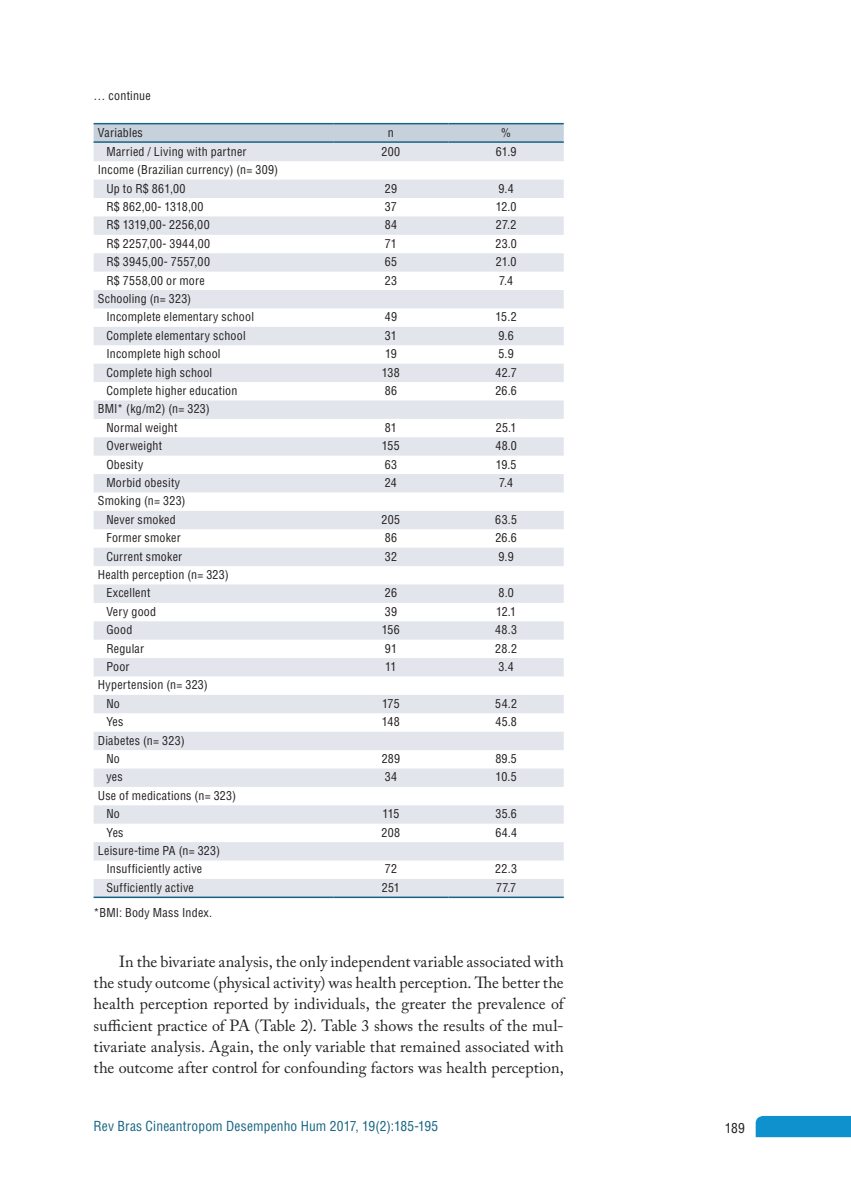
<style>
.page{position:relative;width:851px;height:1191px;background:#fff}
.page>*{position:absolute;margin:0;border:0;box-sizing:border-box;transform-origin:0 0}
.t1{font:16.05px/21.3px "Adobe Caslon Pro";color:#231f20;text-align:justify}
.t2{font:condensed 13.5px "Helvetica LT Std";letter-spacing:.01em;color:#166483}
.t3{font:condensed 13.5px "Helvetica LT Std";color:#231f20}
.t4{font:condensed 12px/18.5px "Helvetica LT Std";letter-spacing:.02em;color:#231f20}
</style>
<div class="page">
<div style="left:755px;top:1116px;width:95px;height:21px;background:#0f91cd"></div>
<div style="left:94px;top:124px;width:469px;height:17px;background:#c7d1db"></div>
<svg style="left:94px;top:143px;width:469px;height:753px;fill:#eaedf1"></svg>
<hr style="left:94px;top:123px;width:239px;height:1px;background:#166483">
<hr style="left:333px;top:123px;width:115px;height:1px;background:#166483">
<hr style="left:448px;top:123px;width:115px;height:1px;background:#166483">
<hr style="left:94px;top:141px;width:239px;height:2px;background:#166483">
<hr style="left:333px;top:141px;width:115px;height:2px;background:#166483">
<hr style="left:448px;top:141px;width:115px;height:2px;background:#166483">
<hr style="left:94px;top:896px;width:239px;height:2px;background:#166483">
<hr style="left:333px;top:896px;width:115px;height:2px;background:#166483">
<hr style="left:448px;top:896px;width:115px;height:2px;background:#166483">
<p class="t4" style="left:94px;top:86px;width:59px">… continue</p>
<p class="t4" style="left:98px;top:123px;width:47px">Variables</p>
<p class="t4" style="left:388px;top:123px;width:7px">n</p>
<p class="t4" style="left:501px;top:123px;width:11px">%</p>
<p class="t4" style="left:106px;top:142px;width:142px">Married / Living with partner</p>
<p class="t4" style="left:381px;top:142px;width:20px">200</p>
<p class="t4" style="left:495px;top:142px;width:22px">61.9</p>
<p class="t4" style="left:106px;top:160px;width:173px;text-indent:-9px">Income (Brazilian currency) (n= 309)<br>Up to R$ 861,00</p>
<p class="t4" style="left:384px;top:179px;width:14px">29</p>
<p class="t4" style="left:498px;top:179px;width:17px">9.4</p>
<p class="t4" style="left:106px;top:197px;width:99px">R$ 862,00- 1318,00</p>
<p class="t4" style="left:385px;top:197px;width:14px">37</p>
<p class="t4" style="left:495px;top:197px;width:22px">12.0</p>
<p class="t4" style="left:106px;top:216px;width:105px">R$ 1319,00- 2256,00</p>
<p class="t4" style="left:384px;top:216px;width:14px">84</p>
<p class="t4" style="left:496px;top:216px;width:22px">27.2</p>
<p class="t4" style="left:106px;top:234px;width:105px">R$ 2257,00- 3944,00</p>
<p class="t4" style="left:385px;top:234px;width:14px">71</p>
<p class="t4" style="left:495px;top:234px;width:23px">23.0</p>
<p class="t4" style="left:106px;top:252px;width:105px">R$ 3945,00- 7557,00</p>
<p class="t4" style="left:384px;top:252px;width:14px">65</p>
<p class="t4" style="left:495px;top:252px;width:22px">21.0</p>
<p class="t4" style="left:106px;top:271px;width:100px">R$ 7558,00 or more</p>
<p class="t4" style="left:385px;top:271px;width:14px">23</p>
<p class="t4" style="left:499px;top:271px;width:16px">7.4</p>
<p class="t4" style="left:106px;top:289px;width:149px;text-indent:-9px">Schooling (n= 323)<br>Incomplete elementary school</p>
<p class="t4" style="left:385px;top:308px;width:14px">49</p>
<p class="t4" style="left:495px;top:308px;width:23px">15.2</p>
<p class="t4" style="left:106px;top:326px;width:141px">Complete elementary school</p>
<p class="t4" style="left:385px;top:326px;width:14px">31</p>
<p class="t4" style="left:498px;top:326px;width:17px">9.6</p>
<p class="t4" style="left:106px;top:344px;width:116px">Incomplete high school</p>
<p class="t4" style="left:385px;top:344px;width:13px">19</p>
<p class="t4" style="left:498px;top:344px;width:17px">5.9</p>
<p class="t4" style="left:106px;top:363px;width:107px">Complete high school</p>
<p class="t4" style="left:382px;top:363px;width:19px">138</p>
<p class="t4" style="left:495px;top:363px;width:23px">42.7</p>
<p class="t4" style="left:106px;top:381px;width:133px">Complete higher education</p>
<p class="t4" style="left:384px;top:381px;width:14px">86</p>
<p class="t4" style="left:495px;top:381px;width:23px">26.6</p>
<p class="t4" style="left:106px;top:400px;width:105px;text-indent:-9px">BMI* (kg/m2) (n= 323)<br>Normal weight</p>
<p class="t4" style="left:385px;top:418px;width:14px">81</p>
<p class="t4" style="left:495px;top:418px;width:22px">25.1</p>
<p class="t4" style="left:106px;top:436px;width:57px">Overweight</p>
<p class="t4" style="left:382px;top:436px;width:19px">155</p>
<p class="t4" style="left:495px;top:436px;width:23px">48.0</p>
<p class="t4" style="left:106px;top:455px;width:39px">Obesity</p>
<p class="t4" style="left:384px;top:455px;width:14px">63</p>
<p class="t4" style="left:495px;top:455px;width:22px">19.5</p>
<p class="t4" style="left:106px;top:473px;width:75px">Morbid obesity</p>
<p class="t4" style="left:385px;top:473px;width:13px">24</p>
<p class="t4" style="left:499px;top:473px;width:16px">7.4</p>
<p class="t4" style="left:98px;top:491px;width:89px;text-align:center">Smoking (n= 323)<br>Never smoked</p>
<p class="t4" style="left:381px;top:510px;width:20px">205</p>
<p class="t4" style="left:495px;top:510px;width:23px">63.5</p>
<p class="t4" style="left:106px;top:528px;width:76px">Former smoker</p>
<p class="t4" style="left:384px;top:528px;width:14px">86</p>
<p class="t4" style="left:495px;top:528px;width:23px">26.6</p>
<p class="t4" style="left:106px;top:547px;width:77px">Current smoker</p>
<p class="t4" style="left:385px;top:547px;width:14px">32</p>
<p class="t4" style="left:498px;top:547px;width:17px">9.9</p>
<p class="t4" style="left:106px;top:565px;width:124px;text-indent:-9px">Health perception (n= 323)<br>Excellent</p>
<p class="t4" style="left:385px;top:583px;width:14px">26</p>
<p class="t4" style="left:498px;top:583px;width:17px">8.0</p>
<p class="t4" style="left:106px;top:602px;width:51px">Very good</p>
<p class="t4" style="left:385px;top:602px;width:14px">39</p>
<p class="t4" style="left:496px;top:602px;width:22px">12.1</p>
<p class="t4" style="left:106px;top:620px;width:27px">Good</p>
<p class="t4" style="left:382px;top:620px;width:19px">156</p>
<p class="t4" style="left:495px;top:620px;width:23px">48.3</p>
<p class="t4" style="left:106px;top:639px;width:39px">Regular</p>
<p class="t4" style="left:385px;top:639px;width:14px">91</p>
<p class="t4" style="left:495px;top:639px;width:23px">28.2</p>
<p class="t4" style="left:106px;top:657px;width:25px">Poor</p>
<p class="t4" style="left:385px;top:657px;width:13px">11</p>
<p class="t4" style="left:498px;top:657px;width:17px">3.4</p>
<p class="t4" style="left:106px;top:675px;width:103px;text-indent:-9px">Hypertension (n= 323)<br>No</p>
<p class="t4" style="left:382px;top:694px;width:19px">175</p>
<p class="t4" style="left:495px;top:694px;width:23px">54.2</p>
<p class="t4" style="left:106px;top:712px;width:19px">Yes</p>
<p class="t4" style="left:382px;top:712px;width:20px">148</p>
<p class="t4" style="left:495px;top:712px;width:23px">45.8</p>
<p class="t4" style="left:106px;top:731px;width:80px;text-indent:-9px">Diabetes (n= 323)<br>No</p>
<p class="t4" style="left:381px;top:749px;width:20px">289</p>
<p class="t4" style="left:495px;top:749px;width:23px">89.5</p>
<p class="t4" style="left:106px;top:767px;width:18px">yes</p>
<p class="t4" style="left:384px;top:767px;width:14px">34</p>
<p class="t4" style="left:495px;top:767px;width:23px">10.5</p>
<p class="t4" style="left:106px;top:786px;width:131px;text-indent:-9px">Use of medications (n= 323)<br>No</p>
<p class="t4" style="left:382px;top:804px;width:19px">115</p>
<p class="t4" style="left:495px;top:804px;width:23px">35.6</p>
<p class="t4" style="left:106px;top:823px;width:19px">Yes</p>
<p class="t4" style="left:381px;top:823px;width:20px">208</p>
<p class="t4" style="left:495px;top:823px;width:23px">64.4</p>
<p class="t4" style="left:106px;top:841px;width:115px;text-indent:-9px">Leisure-time PA (n= 323)<br>Insufficiently active</p>
<p class="t4" style="left:385px;top:859px;width:14px">72</p>
<p class="t4" style="left:495px;top:859px;width:23px">22.3</p>
<p class="t4" style="left:106px;top:878px;width:89px">Sufficiently active</p>
<p class="t4" style="left:382px;top:878px;width:20px">251</p>
<p class="t4" style="left:496px;top:878px;width:22px">77.7</p>
<p class="t4" style="left:94px;top:903px;width:120px">*BMI: Body Mass Index.</p>
<p class="t1" style="left:94px;top:950px;width:471px;text-indent:26px">In the bivariate analysis, the only independent variable associated with the study outcome (physical activity) was health perception. The better the health perception reported by individuals, the greater the prevalence of sufficient practice of PA (Table 2). Table 3 shows the results of the mul&shy;tivariate analysis. Again, the only variable that remained associated with the outcome after control for confounding factors was health perception,</p>
<p class="t2" style="left:94px;top:1118px;width:346px">Rev Bras Cineantropom Desempenho Hum 2017, 19(2):185-195</p>
<p class="t3" style="left:724px;top:1120px;width:21px">189</p>
</div>
